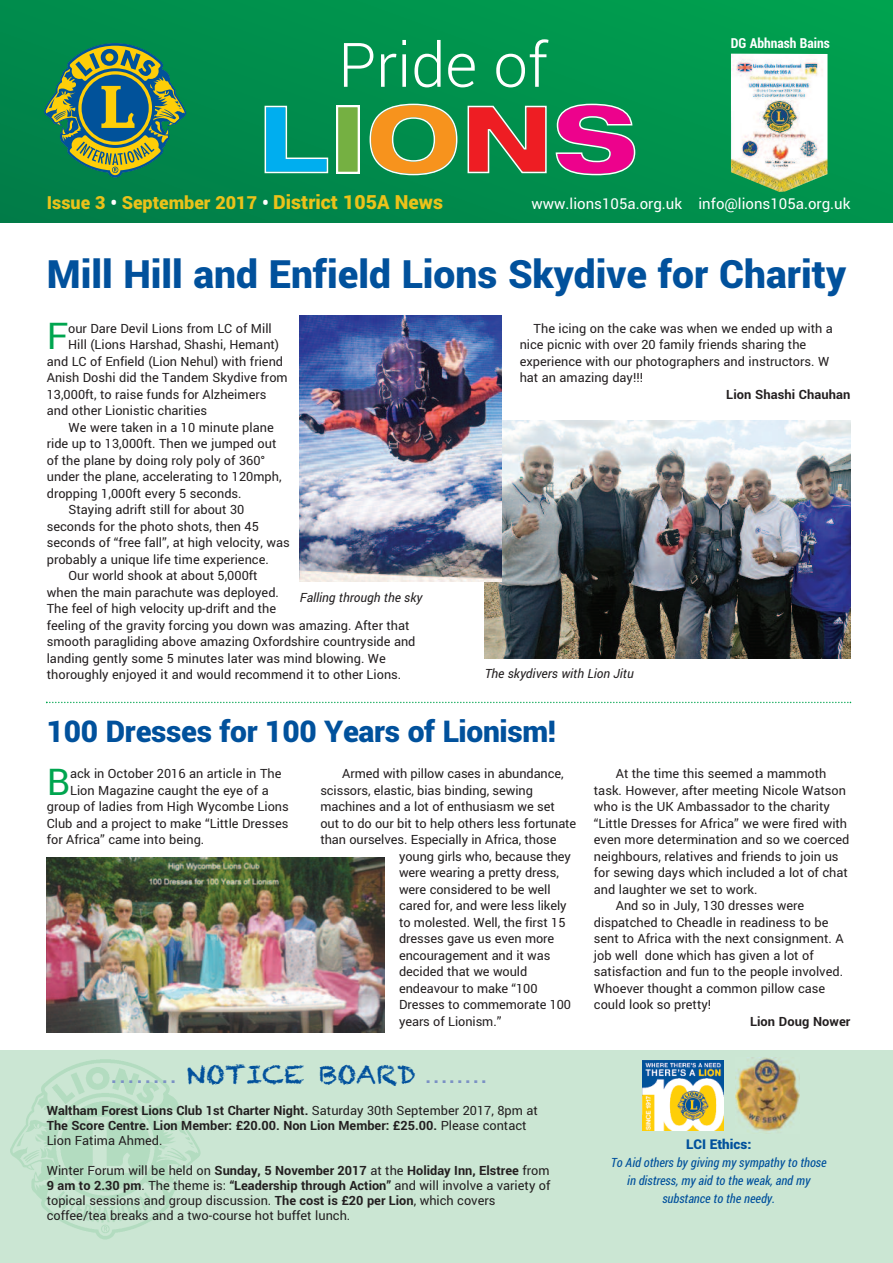
<style>
.page{position:relative;width:893px;height:1263px;background:#fff}
.page>*{position:absolute;margin:0;border:0;box-sizing:border-box;transform-origin:0 0}
.t1{font:300 61.5px "Roboto";color:#fff}
.t2{font:900 39px "Roboto";color:#01519c}
.t3{font:36.9px "Roboto";color:#00a54f}
.t4{font:900 30px "Roboto";letter-spacing:-.01em;color:#01519c}
.t5{font:27px "Roboto";color:#7b91c4;scale:1.1 1}
.t6{font:900 18px "Roboto";color:#ebc21a}
.t7{font:15px "Roboto";color:#fff}
.t8{font:700 13.8px "Roboto Condensed";color:#fff}
.t9{font:900 13.5px "Roboto";color:#01519c}
.t10{font:12.75px/16.5px "Roboto";color:#231f20}
.t11{font:700 12.75px/15px "Roboto";color:#231f20}
.t12{font:italic 12.75px/18px "Roboto Condensed";color:#01519c;text-align:center}
.t13{font:italic 12.75px "Roboto";color:#231f20}
.s1{color:#fff}
.s2{font-size:19.5px}
.s3{font-family:"Chalkduster";font-size:24.75px;color:#01519c}
.s4{font-weight:400}
.s5{font-weight:700}
</style>
<div class="page">
<div style="left:0;top:0;width:893px;height:223px;background:linear-gradient(to right,#01844a,#009c4f)"></div>
<div style="left:0;top:1050px;width:893px;height:213px;background:#cbe6d3"></div>
<img style="left:10px;top:1059px;width:191px;height:181px">
<img style="left:642px;top:1060px;width:82px;height:71px">
<img style="left:735px;top:1058px;width:64px;height:73px">
<svg style="left:556px;top:104px;width:79px;height:71px;background:#9f4f84"></svg>
<svg style="left:468px;top:106px;width:79px;height:67px;background:#af5445"></svg>
<svg style="left:370px;top:104px;width:87px;height:71px;background:#989a43"></svg>
<svg style="left:337px;top:106px;width:22px;height:67px"></svg>
<svg style="left:265px;top:106px;width:63px;height:67px;background:#14a29d"></svg>
<svg style="left:44px;top:43px;width:142px;height:135px;background:#4d8854"></svg>
<img style="left:485px;top:420px;width:365px;height:239px">
<img style="left:299px;top:316px;width:203px;height:266px">
<svg style="left:46px;top:702px;width:805px;height:1px"></svg>
<img style="left:47px;top:858px;width:337px;height:174px">
<img style="left:731px;top:54px;width:96px;height:138px">
<h1 class="t1" style="left:338px;top:30px;width:211px">Pride of</h1>
<p class="t8" style="left:731px;top:35px;width:101px">DG Abhnash Bains</p>
<h3 class="t6" style="left:47px;top:192px;width:398px">Issue 3 <span class="s1">•</span> September 2017 <span class="s1">•</span> <span class="s2">District 105A News</span></h3>
<p class="t7" style="left:532px;top:195px;width:320px">www.lions105a.org.uk info@lions105a.org.uk</p>
<h2 class="t2" style="left:47px;top:251px;width:801px">Mill Hill and Enfield Lions Skydive for Charity</h2>
<h3 class="t3" style="left:47px;top:315px;width:23px">F</h3>
<p class="t10" style="left:68px;top:320px;width:205px">our Dare Devil Lions from LC of Mill</p>
<p class="t10" style="left:68px;top:336px;width:213px">Hill (Lions Harshad, Shashi, Hemant)</p>
<p class="t10" style="left:47px;top:353px;width:238px">and LC of Enfield (Lion Nehul) with friend</p>
<p class="t10" style="left:47px;top:369px;width:242px">Anish Doshi did the Tandem Skydive from</p>
<p class="t10" style="left:47px;top:386px;width:221px">13,000ft, to raise funds for Alzheimers</p>
<p class="t10" style="left:47px;top:402px;width:162px">and other Lionistic charities</p>
<p class="t10" style="left:69px;top:419px;width:207px">We were taken in a 10 minute plane</p>
<p class="t10" style="left:47px;top:435px;width:231px">ride up to 13,000ft. Then we jumped out</p>
<p class="t10" style="left:47px;top:452px;width:220px">of the plane by doing roly poly of 360°</p>
<p class="t10" style="left:47px;top:468px;width:236px">under the plane, accelerating to 120mph,</p>
<p class="t10" style="left:47px;top:485px;width:196px">dropping 1,000ft every 5 seconds.</p>
<p class="t10" style="left:69px;top:501px;width:177px">Staying adrift still for about 30</p>
<p class="t10" style="left:47px;top:518px;width:214px">seconds for the photo shots, then 45</p>
<p class="t10" style="left:47px;top:534px;width:245px">seconds of “free fall”, at high velocity, was</p>
<p class="t10" style="left:47px;top:551px;width:224px">probably a unique life time experience.</p>
<p class="t10" style="left:69px;top:567px;width:191px">Our world shook at about 5,000ft</p>
<p class="t10" style="left:47px;top:584px;width:234px">when the main parachute was deployed.</p>
<p class="t10" style="left:47px;top:600px;width:231px">The feel of high velocity up-drift and the</p>
<p class="t10" style="left:47px;top:617px;width:364px">feeling of the gravity forcing you down was amazing. After that</p>
<p class="t10" style="left:47px;top:633px;width:370px">smooth paragliding above amazing Oxfordshire countryside and</p>
<p class="t10" style="left:47px;top:650px;width:341px">landing gently some 5 minutes later was mind blowing. We</p>
<p class="t10" style="left:47px;top:666px;width:356px">thoroughly enjoyed it and would recommend it to other Lions.</p>
<p class="t13" style="left:300px;top:590px;width:124px">Falling through the sky</p>
<p class="t10" style="left:520px;top:320px;width:315px;text-indent:14px">The icing on the cake was when we ended up with a nice picnic with over 20 family friends sharing the experience with our photographers and instructors. W hat an amazing day!!!</p>
<p class="t11" style="left:726px;top:387px;width:126px">Lion Shashi Chauhan</p>
<p class="t13" style="left:485px;top:666px;width:150px">The skydivers with Lion Jitu</p>
<h3 class="t4" style="left:47px;top:714px;width:511px">100 Dresses for 100 Years of Lionism!</h3>
<h3 class="t3" style="left:47px;top:760px;width:25px">B</h3>
<p class="t10" style="left:70px;top:765px;width:213px">ack in October 2016 an article in The</p>
<p class="t10" style="left:70px;top:782px;width:200px">Lion Magazine caught the eye of a</p>
<p class="t10" style="left:47px;top:798px;width:244px">group of ladies from High Wycombe Lions</p>
<p class="t10" style="left:47px;top:815px;width:243px">Club and a project to make “Little Dresses</p>
<p class="t10" style="left:47px;top:831px;width:159px">for Africa” came into being.</p>
<p class="t10" style="left:342px;top:765px;width:223px">Armed with pillow cases in abundance,</p>
<p class="t10" style="left:320px;top:782px;width:214px">scissors, elastic, bias binding, sewing</p>
<p class="t10" style="left:320px;top:798px;width:236px">machines and a lot of enthusiasm we set</p>
<p class="t10" style="left:320px;top:815px;width:258px">out to do our bit to help others less fortunate</p>
<p class="t10" style="left:320px;top:831px;width:238px">than ourselves. Especially in Africa, those</p>
<p class="t10" style="left:399px;top:848px;width:173px">young girls who, because they</p>
<p class="t10" style="left:399px;top:864px;width:161px">were wearing a pretty dress,</p>
<p class="t10" style="left:399px;top:881px;width:153px">were considered to be well</p>
<p class="t10" style="left:399px;top:897px;width:169px">cared for, and were less likely</p>
<p class="t10" style="left:399px;top:914px;width:168px">to molested. Well, the first 15</p>
<p class="t10" style="left:399px;top:930px;width:157px">dresses gave us even more</p>
<p class="t10" style="left:399px;top:947px;width:153px">encouragement and it was</p>
<p class="t10" style="left:399px;top:963px;width:130px">decided that we would</p>
<p class="t10" style="left:399px;top:980px;width:140px">endeavour to make “100</p>
<p class="t10" style="left:399px;top:996px;width:174px">Dresses to commemorate 100</p>
<p class="t10" style="left:399px;top:1013px;width:104px">years of Lionism.”</p>
<h3 class="t5" style="left:110px;top:1058px;width:345px">........ <span class="s3">NOTICE BOARD</span> ........</h3>
<p class="t11" style="left:47px;top:1103px;width:493px">Waltham Forest Lions Club 1st Charter Night. <span class="s4">Saturday 30th September 2017, 8pm at<br></span>The Score Centre. Lion Member: £20.00. Non Lion Member: £25.00. <span class="s4">Please contact<br>Lion Fatima Ahmed.</span></p>
<p class="t10" style="left:47px;top:1163px;width:505px;line-height:15px">Winter Forum will be held on <span class="s5">Sunday, 5 November 2017</span> at the <span class="s5">Holiday Inn, Elstree</span> from <span class="s5">9 am to 2.30 pm</span>. The theme is: <span class="s5">“Leadership through Action”</span> and will involve a variety of topical sessions and group discussion. <span class="s5">The cost is £20 per Lion</span>, which covers coffee/tea breaks and a two-course hot buffet lunch.</p>
<p class="t10" style="left:616px;top:765px;width:212px">At the time this seemed a mammoth</p>
<p class="t10" style="left:594px;top:782px;width:254px">task. However, after meeting Nicole Watson</p>
<p class="t10" style="left:594px;top:798px;width:237px">who is the UK Ambassador to the charity</p>
<p class="t10" style="left:594px;top:815px;width:255px">“Little Dresses for Africa” we were fired with</p>
<p class="t10" style="left:594px;top:831px;width:257px">even more determination and so we coerced</p>
<p class="t10" style="left:594px;top:848px;width:246px">neighbours, relatives and friends to join us</p>
<p class="t10" style="left:594px;top:864px;width:256px">for sewing days which included a lot of chat</p>
<p class="t10" style="left:594px;top:881px;width:165px">and laughter we set to work.</p>
<p class="t10" style="left:616px;top:897px;width:190px">And so in July, 130 dresses were</p>
<p class="t10" style="left:594px;top:914px;width:236px">dispatched to Cheadle in readiness to be</p>
<p class="t10" style="left:594px;top:930px;width:251px">sent to Africa with the next consignment. A</p>
<p class="t10" style="left:594px;top:947px;width:221px">job well done which has given a lot of</p>
<p class="t10" style="left:594px;top:963px;width:251px">satisfaction and fun to the people involved.</p>
<p class="t10" style="left:594px;top:980px;width:233px">Whoever thought a common pillow case</p>
<p class="t10" style="left:594px;top:996px;width:119px">could look so pretty!</p>
<p class="t11" style="left:750px;top:1014px;width:102px">Lion Doug Nower</p>
<p class="t9" style="left:686px;top:1136px;width:67px">LCI Ethics:</p>
<p class="t12" style="left:611px;top:1153px;width:217px">To Aid others by giving my sympathy to those in distress, my aid to the weak, and my substance to the needy.</p>
</div>
